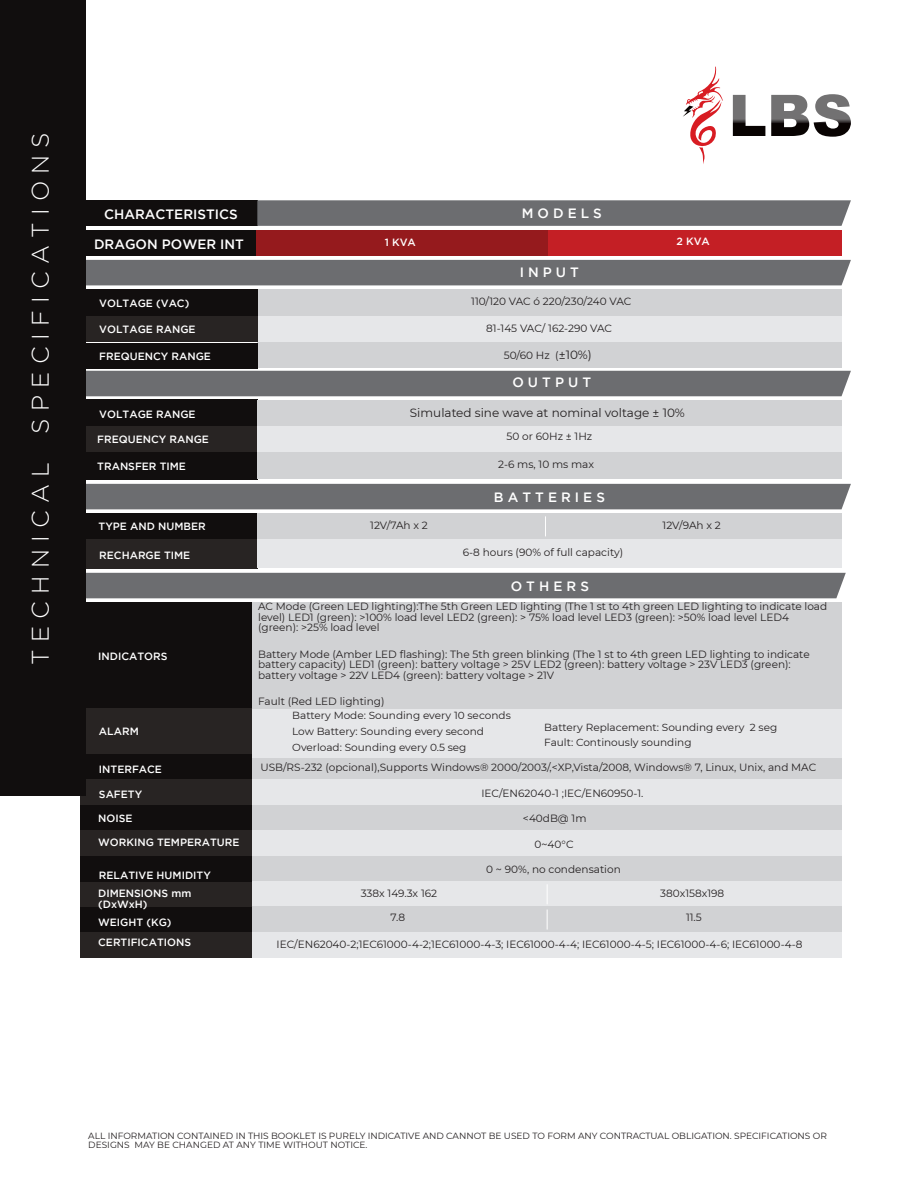
<style>
.page{position:relative;width:915px;height:1192px;background:#fff}
.page>*{position:absolute;margin:0;border:0;box-sizing:border-box;transform-origin:0 0}
.t1{font:300 24px "Gotham";letter-spacing:.3em;color:#fff}
.t2{font:500 13.5px "Gotham";letter-spacing:.3em;color:#fff}
.t3{font:500 13.5px "Gotham";color:#fff}
.t4{font:12px "Montserrat";color:#231f20}
.t5{font:10.5px/10.5px "Montserrat";color:#231f20}
.t6{font:500 10.5px/10.5px "Gotham";color:#fff}
.t7{font:10.35px/15.8px "Montserrat";color:#231f20}
.t8{font:9px/9px "Montserrat";color:#231f20}
.s1{font-size:12px}
</style>
<div class="page">
<div style="left:257px;top:289px;width:584px;height:27px;background:#d1d2d4"></div>
<div style="left:257px;top:316px;width:584px;height:26px;background:#e6e7e9"></div>
<div style="left:257px;top:342px;width:584px;height:25px;background:#d1d2d4"></div>
<div style="left:85px;top:289px;width:172px;height:27px;background:#110e0e"></div>
<div style="left:85px;top:316px;width:172px;height:26px;background:#282423"></div>
<div style="left:85px;top:343px;width:172px;height:26px;background:#110e0e"></div>
<div style="left:85px;top:200px;width:172px;height:26px;background:#110e0e"></div>
<div style="left:86px;top:230px;width:172px;height:25px;background:#110e0e"></div>
<div style="left:547px;top:230px;width:294px;height:25px;background:#c41f25"></div>
<div style="left:256px;top:230px;width:291px;height:25px;background:#951a1d"></div>
<svg style="left:257px;top:200px;width:593px;height:26px;background:#6f7073"></svg>
<div style="left:85px;top:371px;width:765px;height:25px;background:#6c6d70"></div>
<div style="left:85px;top:399px;width:172px;height:28px;background:#110e0e"></div>
<div style="left:85px;top:426px;width:172px;height:26px;background:#282423"></div>
<div style="left:85px;top:452px;width:172px;height:27px;background:#110e0e"></div>
<div style="left:85px;top:484px;width:765px;height:25px;background:#6c6d70"></div>
<div style="left:85px;top:513px;width:172px;height:26px;background:#110e0e"></div>
<div style="left:85px;top:539px;width:172px;height:29px;background:#282423"></div>
<div style="left:85px;top:572px;width:760px;height:26px;background:#6c6d70"></div>
<div style="left:80px;top:602px;width:172px;height:106px;background:#110e0e"></div>
<div style="left:80px;top:708px;width:172px;height:45px;background:#282423"></div>
<div style="left:80px;top:753px;width:172px;height:26px;background:#110e0e"></div>
<div style="left:80px;top:779px;width:172px;height:25px;background:#282423"></div>
<div style="left:80px;top:804px;width:172px;height:26px;background:#110e0e"></div>
<div style="left:80px;top:907px;width:172px;height:25px;background:#110e0e"></div>
<div style="left:80px;top:932px;width:172px;height:26px;background:#282423"></div>
<div style="left:80px;top:881px;width:172px;height:26px;background:#282423"></div>
<div style="left:80px;top:855px;width:172px;height:26px;background:#110e0e"></div>
<div style="left:80px;top:830px;width:172px;height:25px;background:#282423"></div>
<div style="left:85px;top:260px;width:765px;height:25px;background:#6c6d70"></div>
<div style="left:257px;top:426px;width:584px;height:26px;background:#e6e7e9"></div>
<div style="left:257px;top:400px;width:584px;height:26px;background:#d1d2d4"></div>
<div style="left:257px;top:452px;width:584px;height:27px;background:#d1d2d4"></div>
<div style="left:544px;top:513px;width:297px;height:26px;background:#d1d2d4"></div>
<div style="left:257px;top:513px;width:287px;height:26px;background:#d1d2d4"></div>
<svg style="left:545px;top:516px;width:1px;height:20px"></svg>
<div style="left:257px;top:539px;width:584px;height:28px;background:#e6e7e9"></div>
<div style="left:252px;top:602px;width:589px;height:106px;background:#d1d2d4"></div>
<div style="left:252px;top:708px;width:589px;height:50px;background:#e6e7e9"></div>
<div style="left:252px;top:758px;width:589px;height:25px;background:#d1d2d4"></div>
<div style="left:252px;top:804px;width:589px;height:26px;background:#d1d2d4"></div>
<div style="left:252px;top:779px;width:589px;height:25px;background:#e6e7e9"></div>
<div style="left:252px;top:855px;width:589px;height:26px;background:#d1d2d4"></div>
<div style="left:252px;top:830px;width:589px;height:25px;background:#e6e7e9"></div>
<div style="left:252px;top:931px;width:589px;height:26px;background:#e6e7e9"></div>
<div style="left:546px;top:881px;width:295px;height:26px;background:#e6e7e9"></div>
<div style="left:252px;top:881px;width:295px;height:26px;background:#e6e7e9"></div>
<div style="left:547px;top:905px;width:294px;height:26px;background:#d1d2d4"></div>
<div style="left:252px;top:905px;width:295px;height:26px;background:#d1d2d4"></div>
<div style="left:0;top:0;width:85px;height:795px;background:#110e0e"></div>
<svg style="left:683px;top:66px;width:39px;height:98px"></svg>
<svg style="left:732px;top:94px;width:118px;height:43px"></svg>
<svg style="left:546px;top:905px;width:1px;height:24px"></svg>
<h1 class="t1" style="left:27px;top:664px;width:534px;rotate:-90deg">TECHNICAL SPECIFICATIONS</h1>
<p class="t2" style="left:521px;top:208px;width:82px">MODELS</p>
<p class="t3" style="left:104px;top:209px;width:135px">CHARACTERISTICS</p>
<p class="t3" style="left:94px;top:239px;width:151px">DRAGON POWER INT</p>
<p class="t6" style="left:385px;top:238px;width:33px">1 KVA</p>
<p class="t6" style="left:676px;top:237px;width:35px">2 KVA</p>
<p class="t6" style="left:99px;top:298px;width:91px">VOLTAGE (VAC)</p>
<p class="t6" style="left:99px;top:324px;width:98px">VOLTAGE RANGE</p>
<p class="t6" style="left:99px;top:351px;width:113px">FREQUENCY RANGE</p>
<p class="t6" style="left:99px;top:410px;width:98px">VOLTAGE RANGE</p>
<p class="t6" style="left:97px;top:435px;width:113px">FREQUENCY RANGE</p>
<p class="t6" style="left:97px;top:461px;width:90px">TRANSFER TIME</p>
<p class="t6" style="left:99px;top:522px;width:109px">TYPE AND NUMBER</p>
<p class="t6" style="left:99px;top:551px;width:92px">RECHARGE TIME</p>
<p class="t6" style="left:98px;top:651px;width:71px">INDICATORS</p>
<p class="t6" style="left:99px;top:727px;width:41px">ALARM</p>
<p class="t6" style="left:99px;top:764px;width:65px">INTERFACE</p>
<p class="t6" style="left:99px;top:789px;width:45px">SAFETY</p>
<p class="t6" style="left:98px;top:813px;width:36px">NOISE</p>
<p class="t6" style="left:98px;top:837px;width:143px">WORKING TEMPERATURE</p>
<p class="t6" style="left:99px;top:870px;width:113px">RELATIVE HUMIDITY</p>
<p class="t6" style="left:98px;top:888px;width:95px">DIMENSIONS mm (DxWxH)</p>
<p class="t6" style="left:98px;top:912px;width:94px;line-height:20.2px">WEIGHT (KG)<br>CERTIFICATIONS</p>
<p class="t2" style="left:520px;top:266px;width:61px">INPUT</p>
<p class="t5" style="left:471px;top:296px;width:162px">110/120 VAC ó 220/230/240 VAC</p>
<p class="t5" style="left:486px;top:323px;width:127px">81-145 VAC/ 162-290 VAC</p>
<p class="t5" style="left:503px;top:350px;width:89px">50/60 Hz (<span class="s1">±10%)</span></p>
<p class="t2" style="left:512px;top:377px;width:80px">OUTPUT</p>
<p class="t4" style="left:410px;top:405px;width:276px">Simulated sine wave at nominal voltage ± 10%</p>
<p class="t5" style="left:506px;top:431px;width:87px">50 or 60Hz ± 1Hz</p>
<p class="t5" style="left:498px;top:459px;width:97px">2-6 ms, 10 ms max</p>
<p class="t2" style="left:494px;top:492px;width:113px">BATTERIES</p>
<p class="t5" style="left:370px;top:520px;width:59px">12V/7Ah x 2</p>
<p class="t5" style="left:662px;top:520px;width:60px">12V/9Ah x 2</p>
<p class="t5" style="left:463px;top:546px;width:162px">6-8 hours (90% of full capacity)</p>
<p class="t2" style="left:510px;top:581px;width:80px">OTHERS</p>
<p class="t5" style="left:258px;top:601px;width:570px">AC Mode (Green LED lighting):The 5th Green LED lighting (The 1 st to 4th green LED lighting to indicate load level) LED1 (green): &gt;100% load level LED2 (green): &gt; 75% load level LED3 (green): &gt;50% load level LED4 (green): &gt;25% load level</p>
<p class="t5" style="left:258px;top:648px;width:553px">Battery Mode (Amber LED flashing): The 5th green blinking (The 1 st to 4th green LED lighting to indicate battery capacity) LED1 (green): battery voltage &gt; 25V LED2 (green): battery voltage &gt; 23V LED3 (green): battery voltage &gt; 22V LED4 (green): battery voltage &gt; 21V</p>
<p class="t5" style="left:258px;top:695px;width:128px">Fault (Red LED lighting)</p>
<p class="t7" style="left:292px;top:707px;width:220px">Battery Mode: Sounding every 10 seconds<br>Low Battery: Sounding every second<br>Overload: Sounding every 0.5 seg</p>
<p class="t5" style="left:260px;top:761px;width:557px">USB/RS-232 (opcional),Supports Windows® 2000/2003/,&lt;XP,Vista/2008, Windows® 7, Linux, Unix, and MAC</p>
<p class="t7" style="left:544px;top:719px;width:234px">Battery Replacement: Sounding every 2 seg<br>Fault: Continously sounding</p>
<p class="t5" style="left:481px;top:787px;width:163px">IEC/EN62040-1 ;IEC/EN60950-1.</p>
<p class="t5" style="left:523px;top:813px;width:65px">&lt;40dB@ 1m</p>
<p class="t5" style="left:534px;top:838px;width:41px">0~40°C</p>
<p class="t5" style="left:486px;top:863px;width:136px">0 ~ 90%, no condensation</p>
<p class="t5" style="left:361px;top:887px;width:78px">338x 149.3x 162</p>
<p class="t5" style="left:660px;top:887px;width:66px">380x158x198</p>
<p class="t5" style="left:390px;top:912px;width:16px">7.8</p>
<p class="t5" style="left:276px;top:938px;width:527px">IEC/EN62040-2;1EC61000-4-2;1EC61000-4-3; IEC61000-4-4; IEC61000-4-5; IEC61000-4-6; IEC61000-4-8</p>
<p class="t5" style="left:686px;top:912px;width:17px">11.5</p>
<p class="t8" style="left:88px;top:1131px;width:740px">ALL INFORMATION CONTAINED IN THIS BOOKLET IS PURELY INDICATIVE AND CANNOT BE USED TO FORM ANY CONTRACTUAL OBLIGATION. SPECIFICATIONS OR<br>DESIGNS MAY BE CHANGED AT ANY TIME WITHOUT NOTICE.</p>
</div>
